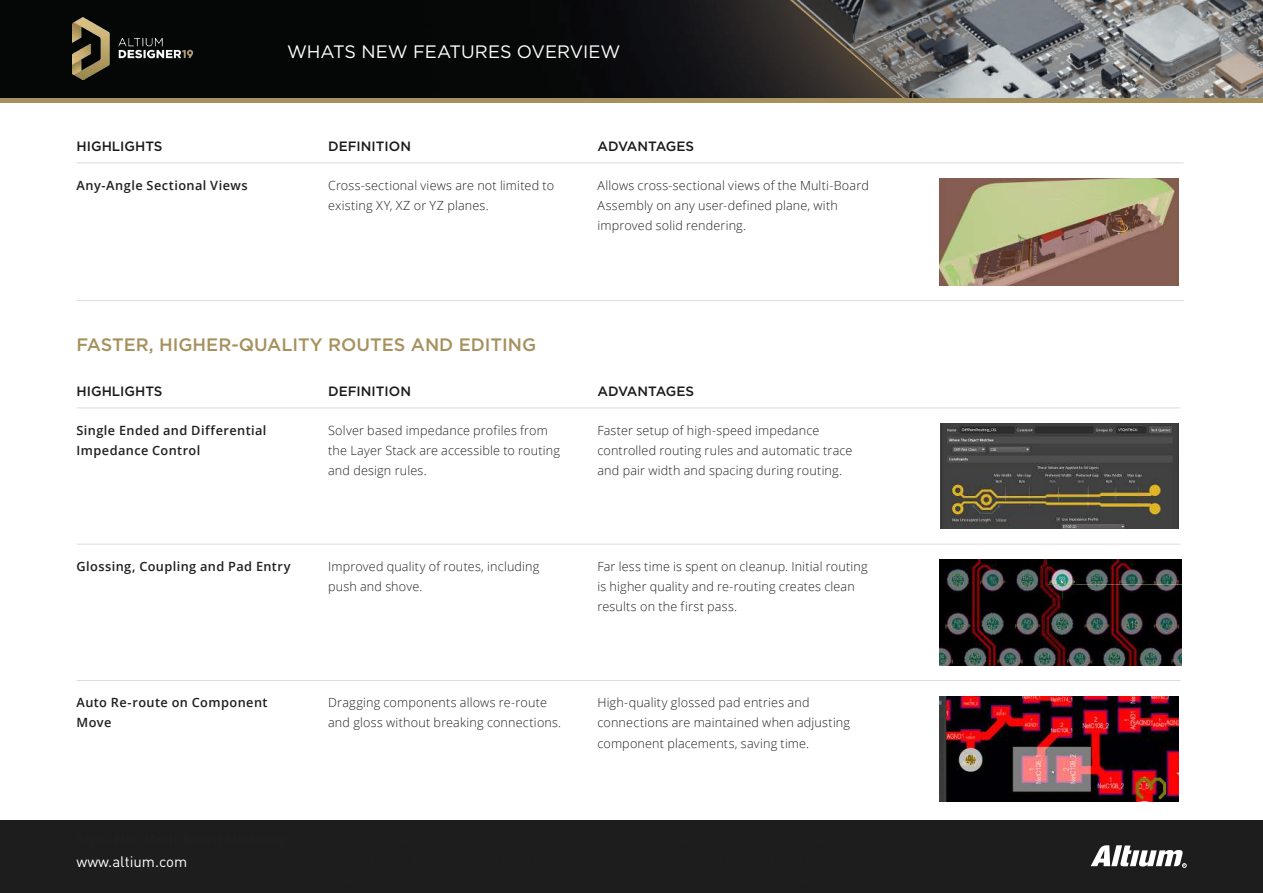
<style>
.page{position:relative;width:1263px;height:893px;background:#fff}
.page>*{position:absolute;margin:0;border:0;box-sizing:border-box;transform-origin:0 0}
.t1{font:500 18px "Gotham";color:#a6915e}
.t2{font:18px "Gotham";color:#fff}
.t3{font:15px "DIN Pro";color:#fff}
.t4{font:500 13.5px "Gotham";color:#1a1b1b}
.t5{font:600 12.75px/20.2px "Open Sans";letter-spacing:.035em;color:#1f2020}
.t6{font:300 12.6px/20.2px "Open Sans";letter-spacing:.015em;color:#1f2020}
.t7{font:800 2.4px "Open Sans";color:#fff}
</style>
<div class="page">
<div style="left:0;top:821px;width:1263px;height:72px;background:#1d1d1d"></div>
<svg style="left:1091px;top:845px;width:95px;height:23px"></svg>
<img style="left:0;top:0;width:1263px;height:99px">
<hr style="left:0;top:99px;width:1263px;height:4px;background:#a6915e">
<img style="left:72px;top:17px;width:124px;height:63px">
<hr style="left:906px;top:163px;width:277px;height:1px;background:#dcdddf">
<hr style="left:906px;top:300px;width:277px;height:1px;background:#dcdddf">
<hr style="left:77px;top:163px;width:251px;height:1px;background:#dcdddf">
<hr style="left:328px;top:163px;width:269px;height:1px;background:#dcdddf">
<hr style="left:597px;top:163px;width:309px;height:1px;background:#dcdddf">
<hr style="left:77px;top:300px;width:251px;height:1px;background:#dcdddf">
<hr style="left:328px;top:300px;width:269px;height:1px;background:#dcdddf">
<hr style="left:597px;top:300px;width:309px;height:1px;background:#dcdddf">
<img style="left:939px;top:179px;width:240px;height:106px">
<hr style="left:906px;top:408px;width:274px;height:1px;background:#dcdddf">
<hr style="left:906px;top:544px;width:274px;height:1px;background:#dcdddf">
<hr style="left:906px;top:680px;width:274px;height:1px;background:#dcdddf">
<hr style="left:77px;top:408px;width:251px;height:1px;background:#dcdddf">
<hr style="left:328px;top:408px;width:269px;height:1px;background:#dcdddf">
<hr style="left:597px;top:408px;width:309px;height:1px;background:#dcdddf">
<hr style="left:77px;top:544px;width:251px;height:1px;background:#dcdddf">
<hr style="left:328px;top:544px;width:269px;height:1px;background:#dcdddf">
<hr style="left:597px;top:544px;width:309px;height:1px;background:#dcdddf">
<hr style="left:77px;top:680px;width:251px;height:1px;background:#dcdddf">
<hr style="left:328px;top:680px;width:269px;height:1px;background:#dcdddf">
<hr style="left:597px;top:680px;width:309px;height:1px;background:#dcdddf">
<img style="left:940px;top:423px;width:239px;height:106px">
<img style="left:939px;top:560px;width:242px;height:105px">
<img style="left:940px;top:696px;width:238px;height:106px">
<h1 class="t2" style="left:287px;top:40px;width:335px">WHATS NEW FEATURES OVERVIEW</h1>
<p class="t4" style="left:77px;top:137px;width:88px">HIGHLIGHTS</p>
<p class="t4" style="left:328px;top:137px;width:84px">DEFINITION</p>
<p class="t4" style="left:597px;top:137px;width:98px">ADVANTAGES</p>
<p class="t5" style="left:77px;top:175px;width:173px">Any-Angle Sectional Views</p>
<p class="t6" style="left:328px;top:174px;width:227px">Cross-sectional views are not limited to existing XY, XZ or YZ planes.</p>
<p class="t6" style="left:597px;top:174px;width:273px">Allows cross-sectional views of the Multi-Board<br>Assembly on any user-defined plane, with improved solid rendering.</p>
<h1 class="t1" style="left:77px;top:332px;width:461px">FASTER, HIGHER-QUALITY ROUTES AND EDITING</h1>
<p class="t4" style="left:77px;top:382px;width:88px">HIGHLIGHTS</p>
<p class="t4" style="left:328px;top:382px;width:84px">DEFINITION</p>
<p class="t4" style="left:597px;top:382px;width:98px">ADVANTAGES</p>
<p class="t5" style="left:77px;top:420px;width:191px">Single Ended and Differential<br>Impedance Control</p>
<p class="t6" style="left:328px;top:420px;width:233px">Solver based impedance profiles from the Layer Stack are accessible to routing and design rules.</p>
<p class="t6" style="left:597px;top:420px;width:257px">Faster setup of high-speed impedance controlled routing rules and automatic trace and pair width and spacing during routing.</p>
<p class="t5" style="left:77px;top:556px;width:216px">Glossing, Coupling and Pad Entry</p>
<p class="t6" style="left:328px;top:556px;width:213px">Improved quality of routes, including push and shove.</p>
<p class="t6" style="left:597px;top:556px;width:272px">Far less time is spent on cleanup. Initial routing is higher quality and re-routing creates clean results on the first pass.</p>
<p class="t5" style="left:77px;top:692px;width:192px">Auto Re-route on Component<br>Move</p>
<p class="t6" style="left:328px;top:692px;width:235px">Dragging components allows re-route and gloss without breaking connections.</p>
<p class="t6" style="left:597px;top:692px;width:254px">High-quality glossed pad entries and connections are maintained when adjusting component placements, saving time.</p>
<p class="t3" style="left:77px;top:851px;width:112px">www.altium.com</p>
<p class="t7" style="left:1183px;top:864px;width:3px">R</p>
</div>
